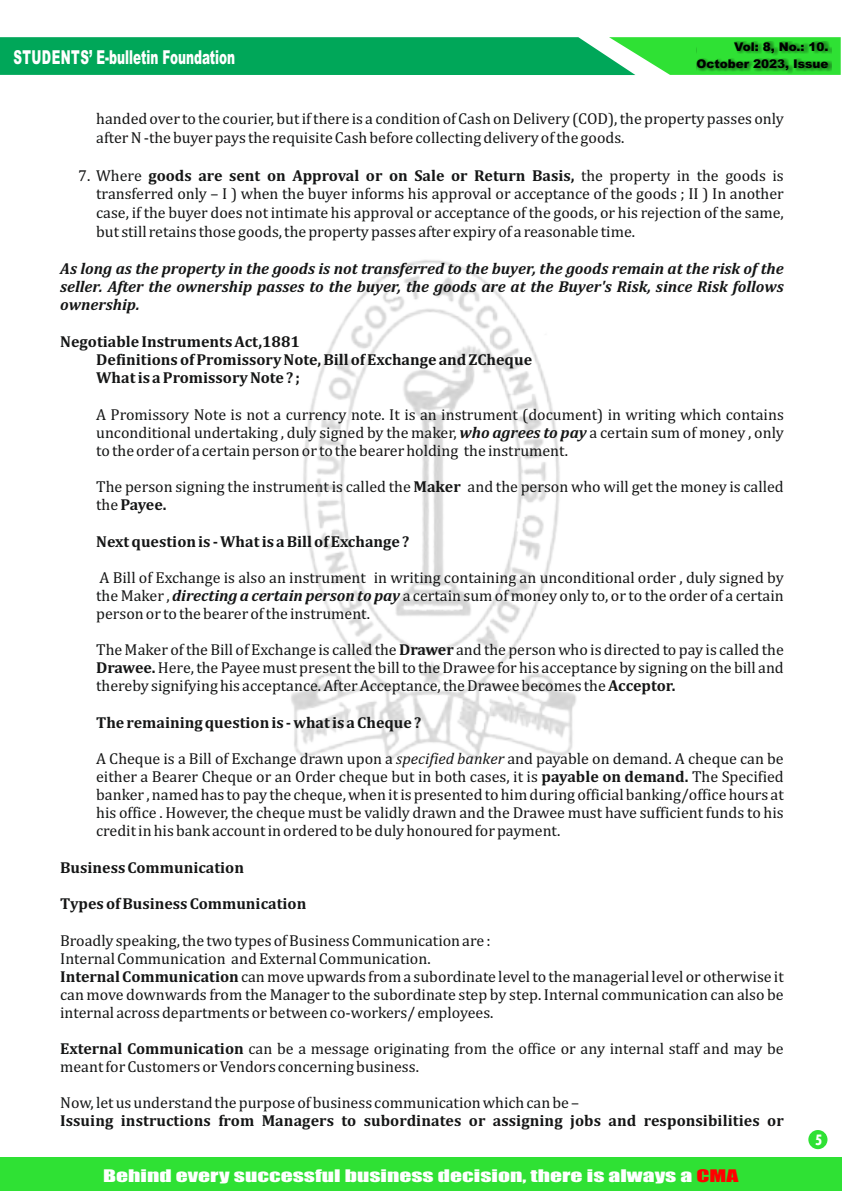
<style>
.page{position:relative;width:842px;height:1191px;background:#fff}
.page>*{position:absolute;margin:0;border:0;box-sizing:border-box;transform-origin:0 0}
.t1{font:900 19.2px "Arial";color:#fff;scale:.63 1}
.t2{font:16px/18px "Cambria";color:#151616;text-align:justify}
.t3{font:700 16px/18.4px "Cambria";color:#151616}
.t4{font:italic 700 16px/18px "Cambria";color:#151616;text-align:justify}
.t5{font:16px "Impact";color:#fff;scale:1.48 1}
.t6{font:800 condensed 16px "Tw Cen";color:#fff}
.t7{font:900 12px/16.9px "Arial";color:#000;text-align:right}
.s1{font-weight:700}
.s2{font-weight:700;font-style:italic}
.s3{font-style:italic}
.s4{color:#f00}
</style>
<div class="page">
<svg style="left:0;top:37px;width:841px;height:38px;background:#12b25d"></svg>
<div style="left:0;top:1157px;width:842px;height:33px;background:#2fe134"></div>
<div style="left:808px;top:1130px;width:19px;height:19px;background:#2fe134;border-radius:50%"></div>
<img style="left:291px;top:260px;width:285px;height:500px">
<div style="left:697px;top:42px;width:135px;height:32px;background:#151616;opacity:.49"></div>
<p class="t1" style="left:13px;top:50px;width:354px">STUDENTS’ E-bulletin Foundation</p>
<p class="t7" style="left:696px;top:40px;width:134px">Vol: 8, No.: 10.<br>October 2023, Issue</p>
<p class="t2" style="left:96px;top:110px;width:689px;line-height:18.8px">handed over to the courier, but if there is a condition of Cash on Delivery (COD), the property passes only after N -the buyer pays the requisite Cash before collecting delivery of the goods.</p>
<p class="t2" style="left:96px;top:167px;width:689px;line-height:18.8px;text-indent:-18px">7. Where <span class="s1">goods are sent on Approval or on Sale or Return Basis,</span> the property in the goods is transferred only – I ) when the buyer informs his approval or acceptance of the goods ; II ) In another case, if the buyer does not intimate his approval or acceptance of the goods, or his rejection of the same, but still retains those goods, the property passes after expiry of a reasonable time.</p>
<p class="t4" style="left:60px;top:260px;width:725px">As long as the property in the goods is not transferred to the buyer, the goods remain at the risk of the seller. After the ownership passes to the buyer, the goods are at the Buyer's Risk, since Risk follows ownership.</p>
<p class="t3" style="left:96px;top:333px;width:437px;text-indent:-36px">Negotiable Instruments Act,1881<br>Definitions of Promissory Note, Bill of Exchange and ZCheque<br>What is a Promissory Note ? ;</p>
<p class="t2" style="left:96px;top:406px;width:689px">A Promissory Note is not a currency note. It is an instrument (document) in writing which contains unconditional undertaking , duly signed by the maker, <span class="s2">who agrees to pay</span> a certain sum of money , only to the order of a certain person or to the bearer holding the instrument.</p>
<p class="t2" style="left:96px;top:478px;width:689px">The person signing the instrument is called the <span class="s1">Maker</span> and the person who will get the money is called the <span class="s1">Payee.</span></p>
<p class="t3" style="left:96px;top:533px;width:315px">Next question is - What is a Bill of Exchange ?</p>
<p class="t2" style="left:96px;top:569px;width:689px">A Bill of Exchange is also an instrument in writing containing an unconditional order , duly signed by the Maker , <span class="s2">directing a certain person to pay</span> a certain sum of money only to, or to the order of a certain person or to the bearer of the instrument.</p>
<p class="t2" style="left:96px;top:641px;width:689px">The Maker of the Bill of Exchange is called the <span class="s1">Drawer</span> and the person who is directed to pay is called the <span class="s1">Drawee.</span> Here, the Payee must present the bill to the Drawee for his acceptance by signing on the bill and thereby signifying his acceptance. After Acceptance, the Drawee becomes the <span class="s1">Acceptor.</span></p>
<p class="t3" style="left:96px;top:714px;width:327px">The remaining question is - what is a Cheque ?</p>
<p class="t2" style="left:96px;top:751px;width:689px">A Cheque is a Bill of Exchange drawn upon a <span class="s3">specified banker</span> and payable on demand. A cheque can be either a Bearer Cheque or an Order cheque but in both cases, it is <span class="s1">payable on demand.</span> The Specified banker , named has to pay the cheque, when it is presented to him during official banking/office hours at his office . However, the cheque must be validly drawn and the Drawee must have sufficient funds to his credit in his bank account in ordered to be duly honoured for payment.</p>
<p class="t3" style="left:60px;top:859px;width:185px">Business Communication</p>
<p class="t3" style="left:60px;top:895px;width:248px">Types of Business Communication</p>
<p class="t2" style="left:60px;top:932px;width:725px;text-align:left">Broadly speaking, the two types of Business Communication are :<br>Internal Communication and External Communication.<br><span class="s1">Internal Communication</span> can move upwards from a subordinate level to the managerial level or otherwise it can move downwards from the Manager to the subordinate step by step. Internal communication can also be internal across departments or between co-workers/ employees.</p>
<p class="t2" style="left:60px;top:1040px;width:725px"><span class="s1">External Communication</span> can be a message originating from the office or any internal staff and may be meant for Customers or Vendors concerning business.</p>
<p class="t2" style="left:60px;top:1094px;width:520px">Now, let us understand the purpose of business communication which can be –</p>
<p class="t3" style="left:60px;top:1112px;width:725px">Issuing instructions from Managers to subordinates or assigning jobs and responsibilities or</p>
<p class="t5" style="left:103px;top:1169px;width:431px">Behind every successful business decision, there is always a <span class="s4">CMA</span></p>
<p class="t6" style="left:815px;top:1134px;width:9px">5</p>
</div>
